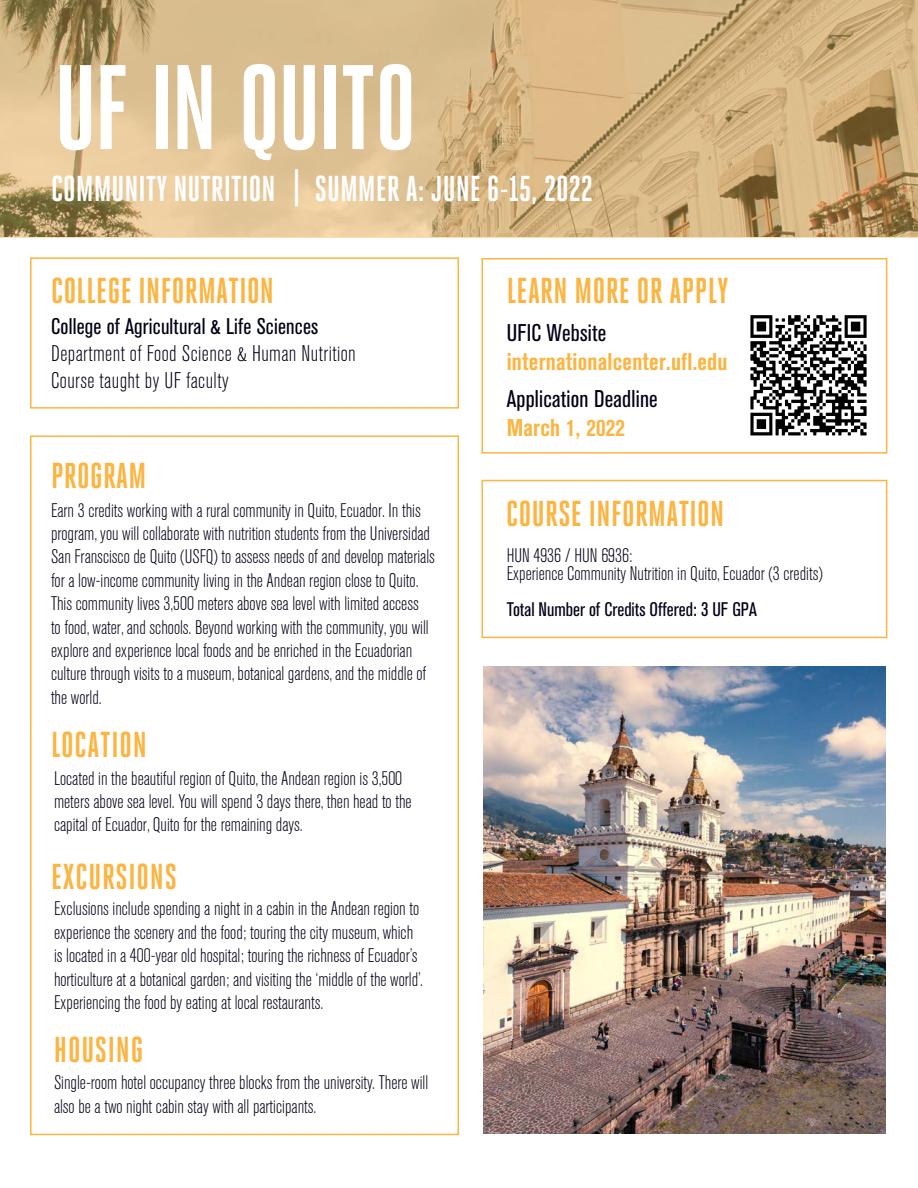
<style>
.page{position:relative;width:918px;height:1188px;background:#fff}
.page>*{position:absolute;margin:0;border:0;box-sizing:border-box;transform-origin:0 0}
.Front_Program_Title{font:700 120px "Heroic Condensed";letter-spacing:-.025em;color:#fff}
.t1{font:700 43.5px "Heroic Condensed";color:#fff}
.t2{font:700 36px "Heroic Condensed";letter-spacing:.01em;color:#fcb442}
.Program_SubTitle_Inf{font:700 36px "Heroic Condensed";color:#fff}
.Course_Info_Body_Cop{font:700 condensed 24px "Akzidenz Grotesk BQ";letter-spacing:.01em;color:#fcb442}
.Course_Info_Body_Cop-2{font:condensed 24px "Akzidenz Grotesk BQ";letter-spacing:.01em;color:#000016}
.Course_Info_Body_Cop-3{font:300 condensed 22.5px "Akzidenz Grotesk BQ";letter-spacing:.02em;color:#000016}
.Course_Info_Body_Cop-4{font:condensed 22.5px "Akzidenz Grotesk BQ";letter-spacing:.01em;color:#000016}
.t3{font:300 condensed 19.5px/23.4px "Akzidenz Grotesk BQ";color:#000016}
.t4{font:condensed 19.5px "Akzidenz Grotesk BQ";color:#000016}
</style>
<div class="page">
<div style="left:30px;top:257px;width:429px;height:152px;border:2px solid #fcb442"></div>
<svg style="left:0;top:0;width:918px;height:238px;background:#d3b585"></svg>
<div style="left:30px;top:436px;width:429px;height:699px;border:2px solid #fcb442"></div>
<div style="left:482px;top:480px;width:405px;height:158px;border:2px solid #fcb442"></div>
<img style="left:750px;top:315px;width:117px;height:121px">
<div style="left:482px;top:258px;width:405px;height:196px;border:2px solid #fcb442"></div>
<img style="left:483px;top:666px;width:403px;height:468px">
<p class="Front_Program_Title" style="left:54px;top:41px;width:364px">UF IN QUITO</p>
<p class="Program_SubTitle_Inf" style="left:51px;top:168px;width:226px">COMMUNITY NUTRITION</p>
<p class="t1" style="left:292px;top:162px;width:11px">|</p>
<p class="Program_SubTitle_Inf" style="left:315px;top:168px;width:279px">SUMMER A: JUNE 6-15, 2022</p>
<p class="t2" style="left:51px;top:271px;width:225px">COLLEGE INFORMATION</p>
<p class="Course_Info_Body_Cop-4" style="left:51px;top:313px;width:269px">College of Agricultural &amp; Life Sciences</p>
<p class="Course_Info_Body_Cop-3" style="left:51px;top:341px;width:306px">Department of Food Science &amp; Human Nutrition</p>
<p class="Course_Info_Body_Cop-3" style="left:51px;top:368px;width:179px">Course taught by UF faculty</p>
<p class="t2" style="left:51px;top:456px;width:97px">PROGRAM</p>
<p class="t3" style="left:51px;top:499px;width:371px">Earn 3 credits working with a rural community in Quito, Ecuador. In this</p>
<p class="t3" style="left:51px;top:522px;width:381px">program, you will collaborate with nutrition students from the Universidad</p>
<p class="t3" style="left:51px;top:546px;width:385px">San Franscisco de Quito (USFQ) to assess needs of and develop materials</p>
<p class="t3" style="left:51px;top:569px;width:369px">for a low-income community living in the Andean region close to Quito.</p>
<p class="t3" style="left:51px;top:592px;width:369px">This community lives 3,500 meters above sea level with limited access</p>
<p class="t3" style="left:51px;top:616px;width:379px">to food, water, and schools. Beyond working with the community, you will</p>
<p class="t3" style="left:51px;top:639px;width:363px">explore and experience local foods and be enriched in the Ecuadorian</p>
<p class="t3" style="left:51px;top:663px;width:377px">culture through visits to a museum, botanical gardens, and the middle of</p>
<p class="t3" style="left:51px;top:686px;width:52px">the world.</p>
<p class="t2" style="left:51px;top:725px;width:97px">LOCATION</p>
<p class="t3" style="left:54px;top:767px;width:350px">Located in the beautiful region of Quito, the Andean region is 3,500</p>
<p class="t3" style="left:54px;top:790px;width:359px">meters above sea level. You will spend 3 days there, then head to the</p>
<p class="t3" style="left:54px;top:814px;width:250px">capital of Ecuador, Quito for the remaining days.</p>
<p class="t2" style="left:51px;top:857px;width:127px">EXCURSIONS</p>
<p class="t3" style="left:54px;top:898px;width:367px">Exclusions include spending a night in a cabin in the Andean region to</p>
<p class="t3" style="left:54px;top:921px;width:361px">experience the scenery and the food; touring the city museum, which</p>
<p class="t3" style="left:54px;top:944px;width:365px">is located in a 400-year old hospital; touring the richness of Ecuador’s</p>
<p class="t3" style="left:54px;top:968px;width:370px">horticulture at a botanical garden; and visiting the ‘middle of the world’.</p>
<p class="t3" style="left:54px;top:991px;width:271px">Experiencing the food by eating at local restaurants.</p>
<p class="t2" style="left:54px;top:1029px;width:91px">HOUSING</p>
<p class="t3" style="left:54px;top:1071px;width:376px">Single-room hotel occupancy three blocks from the university. There will also be a two night cabin stay with all participants.</p>
<p class="t2" style="left:507px;top:271px;width:223px">LEARN MORE OR APPLY</p>
<p class="Course_Info_Body_Cop-2" style="left:507px;top:319px;width:101px">UFIC Website</p>
<p class="Course_Info_Body_Cop" style="left:507px;top:348px;width:222px">internationalcenter.ufl.edu</p>
<p class="Course_Info_Body_Cop-2" style="left:507px;top:386px;width:153px">Application Deadline</p>
<p class="Course_Info_Body_Cop" style="left:507px;top:414px;width:120px">March 1, 2022</p>
<p class="t2" style="left:506px;top:493px;width:220px">COURSE INFORMATION</p>
<p class="t3" style="left:507px;top:547px;width:318px;line-height:18px">HUN 4936 / HUN 6936:<br>Experience Community Nutrition in Quito, Ecuador (3 credits)</p>
<p class="t4" style="left:507px;top:598px;width:252px">Total Number of Credits Offered: 3 UF GPA</p>
</div>
